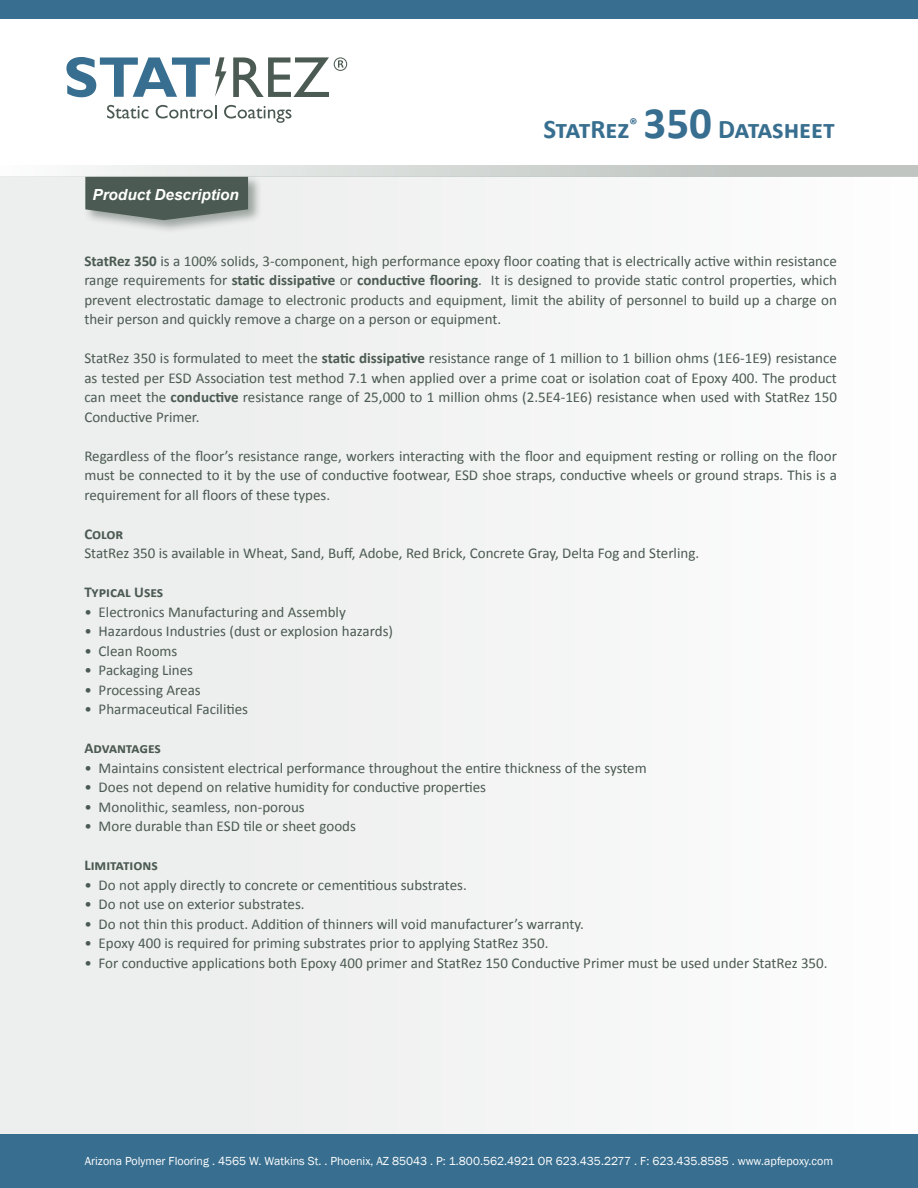
<style>
.page{position:relative;width:918px;height:1188px;background:#fff}
.page>*{position:absolute;margin:0;border:0;box-sizing:border-box;transform-origin:0 0}
.t1{font:700 27px "Calibri";letter-spacing:-.005em;color:#386e8f}
.t2{font:italic 700 15.3px "Arial";color:#fff}
.t3{font:15px/19.5px "Calibri";color:#4b5a52;text-align:justify}
.t4{font:700 15px "Calibri";color:#4b5a52}
.t5{font:12px "Franklin Gothic";color:#fff}
.s1{font-size:45px}
.s2{font-weight:700}
</style>
<div class="page">
<svg style="left:0;top:166px;width:918px;height:11px;background:#d5d9d7"></svg>
<div style="left:0;top:177px;width:918px;height:1011px;background:#f2f3f2"></div>
<div style="left:0;top:0;width:918px;height:19px;background:#386e8f"></div>
<div style="left:83px;top:175px;width:179px;height:59px;background:#4b5a52;opacity:.5"></div>
<svg style="left:85px;top:177px;width:163px;height:43px;background:#58665e"></svg>
<div style="left:0;top:1134px;width:918px;height:54px;background:#386e8f"></div>
<svg style="left:107px;top:105px;width:42px;height:14px"></svg>
<svg style="left:156px;top:105px;width:60px;height:14px"></svg>
<svg style="left:224px;top:105px;width:67px;height:18px"></svg>
<svg style="left:66px;top:57px;width:160px;height:40px"></svg>
<svg style="left:233px;top:57px;width:114px;height:40px"></svg>
<p class="t2" style="left:92px;top:185px;width:148px">Product Description</p>
<p class="t1" style="left:543px;top:110px;width:293px">StatRez<sup>®</sup> <span class="s1">350</span> Datasheet</p>
<p class="t3" style="left:84px;top:251px;width:754px"><span class="s2">StatRez 350</span> is a 100% solids, 3-component, high performance epoxy floor coating that is electrically active within resistance range requirements for <span class="s2">static dissipative</span> or <span class="s2">conductive flooring</span>. It is designed to provide static control properties, which prevent electrostatic damage to electronic products and equipment, limit the ability of personnel to build up a charge on their person and quickly remove a charge on a person or equipment.</p>
<p class="t3" style="left:84px;top:348px;width:754px">StatRez 350 is formulated to meet the <span class="s2">static dissipative</span> resistance range of 1 million to 1 billion ohms (1E6-1E9) resistance as tested per ESD Association test method 7.1 when applied over a prime coat or isolation coat of Epoxy 400. The product can meet the <span class="s2">conductive</span> resistance range of 25,000 to 1 million ohms (2.5E4-1E6) resistance when used with StatRez 150<br>Conductive Primer.</p>
<p class="t3" style="left:84px;top:446px;width:754px">Regardless of the floor’s resistance range, workers interacting with the floor and equipment resting or rolling on the floor must be connected to it by the use of conductive footwear, ESD shoe straps, conductive wheels or ground straps. This is a requirement for all floors of these types.</p>
<p class="t4" style="left:84px;top:523px;width:40px">Color</p>
<p class="t3" style="left:84px;top:543px;width:616px">StatRez 350 is available in Wheat, Sand, Buff, Adobe, Red Brick, Concrete Gray, Delta Fog and Sterling.</p>
<p class="t4" style="left:84px;top:582px;width:81px">Typical Uses</p>
<p class="t3" style="left:84px;top:602px;width:263px">• Electronics Manufacturing and Assembly</p>
<p class="t3" style="left:84px;top:621px;width:310px">• Hazardous Industries (dust or explosion hazards)</p>
<p class="t3" style="left:84px;top:641px;width:95px">• Clean Rooms</p>
<p class="t3" style="left:84px;top:660px;width:110px">• Packaging Lines</p>
<p class="t3" style="left:84px;top:680px;width:118px">• Processing Areas</p>
<p class="t3" style="left:84px;top:699px;width:165px">• Pharmaceutical Facilities</p>
<p class="t4" style="left:84px;top:738px;width:78px">Advantages</p>
<p class="t3" style="left:84px;top:758px;width:564px">• Maintains consistent electrical performance throughout the entire thickness of the system</p>
<p class="t3" style="left:84px;top:777px;width:403px">• Does not depend on relative humidity for conductive properties</p>
<p class="t3" style="left:84px;top:797px;width:222px">• Monolithic, seamless, non-porous</p>
<p class="t3" style="left:84px;top:816px;width:273px">• More durable than ESD tile or sheet goods</p>
<p class="t4" style="left:84px;top:855px;width:75px">Limitations</p>
<p class="t3" style="left:84px;top:875px;width:384px">• Do not apply directly to concrete or cementitious substrates.</p>
<p class="t3" style="left:84px;top:894px;width:222px">• Do not use on exterior substrates.</p>
<p class="t3" style="left:84px;top:914px;width:501px">• Do not thin this product. Addition of thinners will void manufacturer’s warranty.</p>
<p class="t3" style="left:84px;top:933px;width:466px">• Epoxy 400 is required for priming substrates prior to applying StatRez 350.</p>
<p class="t3" style="left:84px;top:953px;width:745px">• For conductive applications both Epoxy 400 primer and StatRez 150 Conductive Primer must be used under StatRez 350.</p>
<p class="t5" style="left:85px;top:1154px;width:750px">Arizona Polymer Flooring . 4565 W. Watkins St. . Phoenix, AZ 85043 . P: 1.800.562.4921 OR 623.435.2277 . F: 623.435.8585 . www.apfepoxy.com</p>
</div>
